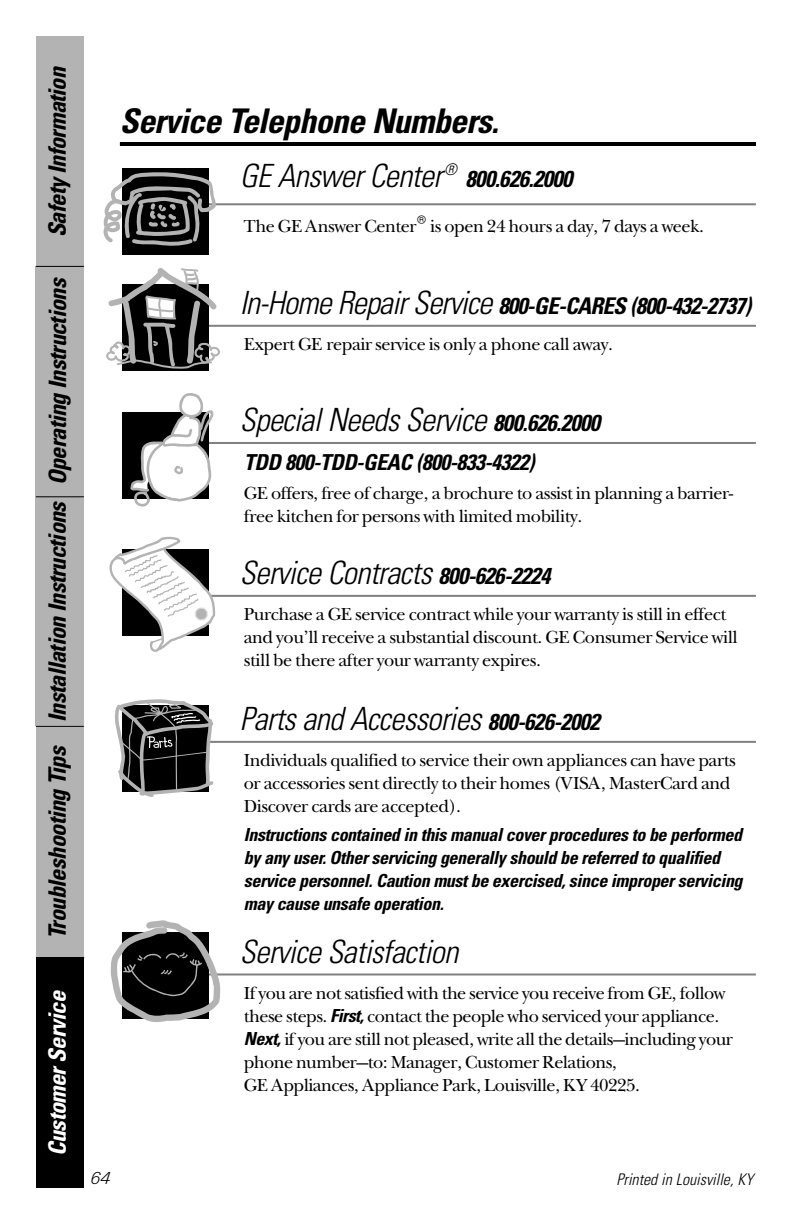
<style>
.page{position:relative;width:792px;height:1224px;background:#fff}
.page>*{position:absolute;margin:0;border:0;box-sizing:border-box;transform-origin:0 0}
.t1{font:italic 700 condensed 34px "Univers";color:#000}
.t2{font:italic 300 condensed 32px "Univers";color:#000}
.t3{font:italic 700 condensed 24px "Univers";letter-spacing:-.02em;color:#000}
.t4{font:italic 700 condensed 24px "Univers";color:#fff}
.t5{font:italic 700 condensed 23px "Univers";color:#000}
.t6{font:italic 700 condensed 22px "Univers";color:#000}
.t7{font:18px/23px "N Baskerville";letter-spacing:-.025em;color:#000}
.t8{font:italic 700 condensed 18px/23px "Univers";letter-spacing:-.02em;color:#000}
.t9{font:18px "U46";color:#000}
.t10{font:italic 300 condensed 16px "Univers";color:#000}
.s1{font-size:22px}
.s2{font-weight:300;font-size:32px}
.s3{font-weight:700;font-size:23px}
.s4{font-family:"Univers";font-weight:700;font-style:italic;font-stretch:condensed}
</style>
<div class="page">
<div style="left:36px;top:266px;width:48px;height:231px;background:#b3b3b3"></div>
<div style="left:36px;top:497px;width:48px;height:229px;background:#b3b3b3"></div>
<div style="left:36px;top:36px;width:48px;height:230px;background:#b3b3b3"></div>
<div style="left:36px;top:727px;width:48px;height:231px;background:#b3b3b3"></div>
<div style="left:36px;top:958px;width:48px;height:230px;background:#000"></div>
<hr style="left:36px;top:726px;width:48px;height:1px;background:#000">
<hr style="left:36px;top:957px;width:48px;height:1px;background:#000">
<hr style="left:36px;top:496px;width:48px;height:1px;background:#000">
<hr style="left:36px;top:266px;width:48px;height:1px;background:#000">
<hr style="left:120px;top:142px;width:636px;height:4px;background:#000">
<hr style="left:168px;top:203px;width:588px;height:2px;background:#808080">
<div style="left:123px;top:168px;width:86px;height:86px;background:#000"></div>
<svg style="left:103px;top:172px;width:115px;height:74px"></svg>
<hr style="left:168px;top:325px;width:588px;height:2px;background:#808080">
<svg style="left:106px;top:268px;width:115px;height:101px"></svg>
<hr style="left:168px;top:442px;width:588px;height:2px;background:#808080">
<hr style="left:168px;top:595px;width:588px;height:2px;background:#808080">
<svg style="left:109px;top:536px;width:106px;height:116px"></svg>
<hr style="left:168px;top:741px;width:588px;height:2px;background:#808080">
<svg style="left:115px;top:699px;width:99px;height:98px;background:#545454"></svg>
<hr style="left:168px;top:974px;width:588px;height:2px;background:#808080">
<div style="left:122px;top:413px;width:86px;height:86px;background:#000"></div>
<svg style="left:130px;top:393px;width:84px;height:114px"></svg>
<svg style="left:110px;top:920px;width:110px;height:102px"></svg>
<h3 class="t3" style="left:49px;top:237px;width:177px;rotate:-90deg">Safety Information</h3>
<h3 class="t3" style="left:49px;top:485px;width:213px;rotate:-90deg">Operating Instructions</h3>
<h3 class="t3" style="left:49px;top:722px;width:226px;rotate:-90deg">Installation Instructions</h3>
<h3 class="t3" style="left:49px;top:939px;width:199px;rotate:-90deg">Troubleshooting Tips</h3>
<h3 class="t4" style="left:49px;top:1156px;width:171px;rotate:-90deg">CustomerService</h3>
<h1 class="t1" style="left:120px;top:108px;width:387px">Service Telephone Numbers.</h1>
<h2 class="t2" style="left:240px;top:163px;width:222px">GE AnswerCenter<sup>®</sup></h2>
<p class="t5" style="left:466px;top:170px;width:113px">800.626.2000</p>
<p class="t7" style="left:244px;top:216px;width:462px">The GE Answer Center<span class="s1">®</span> is open 24 hours a day, 7 days a week.</p>
<p class="t5" style="left:240px;top:297px;width:517px"><span class="s2">In-HomeRepairService</span> 800-GE-CARES (800-432-2737)</p>
<p class="t7" style="left:244px;top:335px;width:371px">Expert GE repair service is only a phone call away.</p>
<h2 class="t2" style="left:240px;top:408px;width:366px">SpecialNeedsService <span class="s3">800.626.2000</span></h2>
<p class="t6" style="left:244px;top:454px;width:297px">TDD 800-TDD-GEAC (800-833-4322)</p>
<p class="t7" style="left:244px;top:484px;width:491px">GE offers, free of charge, a brochure to assist in planning a barrier&shy;free kitchen for persons with limited mobility.</p>
<h2 class="t2" style="left:240px;top:561px;width:317px">Service Contracts <span class="s3">800-626-2224</span></h2>
<p class="t7" style="left:244px;top:605px;width:495px">Purchase a GE service contract while your warranty is still in effect and you’ll receive a substantial discount. GE Consumer Service will still be there after your warranty expires.</p>
<h2 class="t2" style="left:240px;top:707px;width:366px">Partsand Accessories <span class="s3">800-626-2002</span></h2>
<p class="t7" style="left:244px;top:751px;width:494px">Individuals qualified to service their own appliances can have parts or accessories sent directly to their homes (VISA, MasterCard and<br>Discover cards are accepted).</p>
<p class="t8" style="left:244px;top:825px;width:504px">Instructions contained in this manualcoverprocedures to be performed by any user.Otherservicing generally should be referred to qualified service personnel.Caution mustbe exercised,since improperservicing may cause unsafe operation.</p>
<h2 class="t2" style="left:240px;top:940px;width:226px">Service Satisfaction</h2>
<p class="t7" style="left:244px;top:984px;width:491px">If you are not satisfied with the service you receive from GE, follow these steps. <span class="s4">First,</span>contact the people who serviced your appliance.<br><span class="s4">Next,</span>if you are still not pleased, write all the details—including your phone number—to: Manager, Customer Relations,<br>GE Appliances, Appliance Park, Louisville, KY 40225.</p>
<p class="t9" style="left:90px;top:1172px;width:22px">64</p>
<p class="t10" style="left:617px;top:1173px;width:142px">Printed in Louisville,KY</p>
</div>
